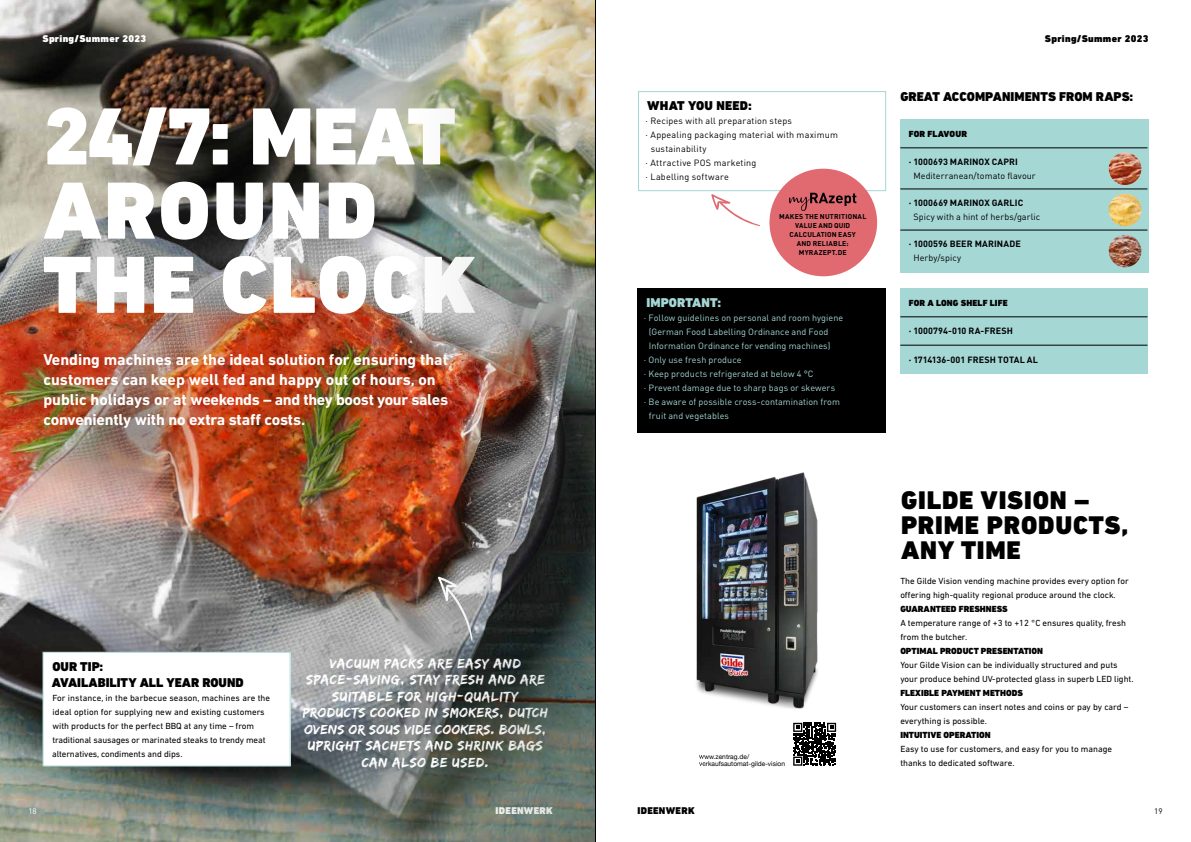
<style>
.page{position:relative;width:1191px;height:842px;background:#fff}
.page>*{position:absolute;margin:0;border:0;box-sizing:border-box;transform-origin:0 0}
.t1{font:900 82.4px/74.2px "DIN Next LT Pro";letter-spacing:.03em;color:#fff}
.t2{font:900 26px/25px "DIN Next LT Pro";letter-spacing:.03em;color:#000}
.t3{font:700 16px/20px "DIN Next LT Pro";color:#fff}
.t4{font:14px/16.5px "Edo SZ";letter-spacing:.035em;color:#fff;text-align:center;scale:1.05 1}
.t5{font:900 13px/16px "DIN Next LT Pro";color:#000}
.t6{font:900 13px "DIN Next LT Pro";letter-spacing:.005em;color:#a5d7d5}
.t7{font:900 10px "DIN Next LT Pro";letter-spacing:.03em;color:#000}
.t8{font:900 10px "DIN Next LT Pro";letter-spacing:.03em;color:#fff}
.t9{font:9px/14px "DIN Next LT Pro";color:#000}
.t10{font:9px "DIN Pro";letter-spacing:.005em;color:#a5d7d5}
.t11{font:9px "DIN Pro";letter-spacing:.02em;color:#000}
.t12{font:900 9px "DIN Next LT Pro";color:#000}
.t13{font:700 9px "DIN Pro";letter-spacing:.01em;color:#000}
.t14{font:8px "DIN Pro";color:#000}
.t15{font:8px "DIN Pro";color:#fff}
.t16{font:700 7px/9px "DIN Pro";letter-spacing:.025em;color:#000;text-align:center}
.t17{font:6.6px/7.1px "Helvetica Neue";color:#010202}
</style>
<div class="page">
<div style="left:900px;top:119px;width:248px;height:154px;background:#a5d7d5"></div>
<hr style="left:900px;top:147px;width:247px;height:1px;background:#000">
<hr style="left:900px;top:189px;width:247px;height:1px;background:#000">
<hr style="left:900px;top:230px;width:247px;height:1px;background:#000">
<img style="left:1108px;top:152px;width:33px;height:33px;border-radius:16px">
<img style="left:1108px;top:194px;width:33px;height:32px;border-radius:16px">
<img style="left:1108px;top:235px;width:33px;height:32px;border-radius:16px">
<div style="left:638px;top:91px;width:248px;height:100px;border:1px solid #a5d7d5"></div>
<div style="left:769px;top:169px;width:108px;height:107px;background:#e06a70;border-radius:50%"></div>
<svg style="left:789px;top:193px;width:67px;height:18px"></svg>
<svg style="left:711px;top:194px;width:49px;height:32px"></svg>
<img style="left:696px;top:472px;width:122px;height:237px">
<svg style="left:793px;top:722px;width:44px;height:10px"></svg>
<svg style="left:793px;top:723px;width:43px;height:43px"></svg>
<svg style="left:699px;top:755px;width:5px;height:11px"></svg>
<div style="left:900px;top:288px;width:247px;height:86px;background:#a5d7d5"></div>
<hr style="left:900px;top:316px;width:247px;height:1px;background:#000">
<hr style="left:900px;top:345px;width:247px;height:1px;background:#000">
<div style="left:637px;top:288px;width:248px;height:145px;background:#000"></div>
<img style="left:0;top:0;width:595px;height:842px">
<hr style="left:595px;top:0;width:1px;height:842px;background:#000">
<p class="t8" style="left:43px;top:33px;width:105px">Spring/Summer 2023</p>
<p class="t7" style="left:1045px;top:33px;width:105px">Spring/Summer 2023</p>
<h1 class="t1" style="left:43px;top:99px;width:434px">24/7: MEAT<br>AROUND<br>THE CLOCK</h1>
<h3 class="t3" style="left:43px;top:349px;width:406px">Vending machines are the ideal solution for ensuring that customers can keep well fed and happy out of hours, on public holidays or at weekends – and they boost your sales conveniently with no extra staff costs.</h3>
<h3 class="t5" style="left:52px;top:659px;width:193px">OUR TIP:<br>AVAILABILITY ALL YEAR ROUND</h3>
<p class="t9" style="left:52px;top:691px;width:219px">For instance, in the barbecue season, machines are the ideal option for supplying new and existing customers with products for the perfect BBQ at any time – from traditional sausages or marinated steaks to trendy meat alternatives, condiments and dips.</p>
<h3 class="t4" style="left:303px;top:654px;width:235px">VACUUM PACKS ARE EASY AND<br>SPACE-SAVING, STAY FRESH AND ARE<br>SUITABLE FOR HIGH-QUALITY<br>PRODUCTS COOKED IN SMOKERS, DUTCH<br>OVENS OR SOUS VIDE COOKERS. BOWLS,<br>UPRIGHT SACHETS AND SHRINK BAGS<br>CAN ALSO BE USED.</h3>
<h3 class="t5" style="left:647px;top:98px;width:106px">WHAT YOU NEED:</h3>
<p class="t11" style="left:645px;top:114px;width:148px">· Recipes with all preparation steps</p>
<p class="t11" style="left:645px;top:128px;width:194px">· Appealing packaging material with maximum</p>
<p class="t11" style="left:650px;top:142px;width:57px">sustainability</p>
<p class="t11" style="left:645px;top:156px;width:112px">· Attractive POS marketing</p>
<p class="t11" style="left:645px;top:170px;width:85px">· Labelling software</p>
<p class="t16" style="left:779px;top:211px;width:89px">MAKES THE NUTRITIONAL<br>VALUE AND QUID<br>CALCULATION EASY<br>AND RELIABLE:<br>MYRAZEPT.DE</p>
<h3 class="t6" style="left:646px;top:295px;width:76px">IMPORTANT:</h3>
<p class="t10" style="left:644px;top:310px;width:201px">· Follow guidelines on personal and room hygiene</p>
<p class="t10" style="left:649px;top:324px;width:181px">(German Food Labelling Ordinance and Food</p>
<p class="t10" style="left:649px;top:338px;width:183px">Information Ordinance for vending machines)</p>
<p class="t10" style="left:644px;top:352px;width:99px">· Only use fresh produce</p>
<p class="t10" style="left:644px;top:366px;width:171px">· Keep products refrigerated at below 4 °C</p>
<p class="t10" style="left:644px;top:380px;width:193px">· Prevent damage due to sharp bags or skewers</p>
<p class="t10" style="left:644px;top:394px;width:197px">· Be aware of possible cross-contamination from</p>
<p class="t10" style="left:649px;top:408px;width:82px">fruit and vegetables</p>
<p class="t17" style="left:699px;top:753px;width:88px">www.zentrag.de/ verkaufsautomat-gilde-vision</p>
<p class="t15" style="left:28px;top:804px;width:10px">18</p>
<p class="t7" style="left:637px;top:804px;width:59px">IDEENWERK</p>
<p class="t8" style="left:495px;top:804px;width:59px">IDEENWERK</p>
<h3 class="t5" style="left:900px;top:88px;width:234px">GREAT ACCOMPANIMENTS FROM RAPS:</h3>
<p class="t12" style="left:909px;top:129px;width:60px">FOR FLAVOUR</p>
<p class="t13" style="left:909px;top:154px;width:111px">· 1000693 MARINOX CAPRI</p>
<p class="t11" style="left:913px;top:168px;width:124px">Mediterranean/tomato flavour</p>
<p class="t13" style="left:909px;top:195px;width:116px">· 1000669 MARINOX GARLIC</p>
<p class="t11" style="left:913px;top:210px;width:128px">Spicy with a hint of herbs/garlic</p>
<p class="t13" style="left:909px;top:236px;width:114px">· 1000596 BEER MARINADE</p>
<p class="t11" style="left:913px;top:251px;width:49px">Herby/spicy</p>
<p class="t12" style="left:909px;top:298px;width:100px">FOR A LONG SHELF LIFE</p>
<p class="t13" style="left:909px;top:324px;width:106px">· 1000794-010 RA-FRESH</p>
<p class="t13" style="left:909px;top:352px;width:131px">· 1714136-001 FRESH TOTAL AL</p>
<h2 class="t2" style="left:901px;top:487px;width:229px">GILDE VISION –<br>PRIME PRODUCTS,<br>ANY TIME</h2>
<p class="t9" style="left:900px;top:574px;width:230px">The Gilde Vision vending machine provides every option for offering high-quality regional produce around the clock.</p>
<p class="t12" style="left:900px;top:604px;width:109px">GUARANTEED FRESHNESS</p>
<p class="t9" style="left:900px;top:616px;width:227px">A temperature range of +3 to +12 °C ensures quality, fresh from the butcher.</p>
<p class="t12" style="left:900px;top:646px;width:144px">OPTIMAL PRODUCT PRESENTATION</p>
<p class="t9" style="left:900px;top:658px;width:235px">Your Gilde Vision can be individually structured and puts your produce behind UV-protected glass in superb LED light.</p>
<p class="t12" style="left:900px;top:688px;width:124px">FLEXIBLE PAYMENT METHODS</p>
<p class="t9" style="left:900px;top:700px;width:229px">Your customers can insert notes and coins or pay by card – everything is possible.</p>
<p class="t12" style="left:900px;top:730px;width:92px">INTUITIVE OPERATION</p>
<p class="t9" style="left:900px;top:742px;width:213px">Easy to use for customers, and easy for you to manage thanks to dedicated software.</p>
<p class="t14" style="left:1154px;top:804px;width:10px">19</p>
</div>
